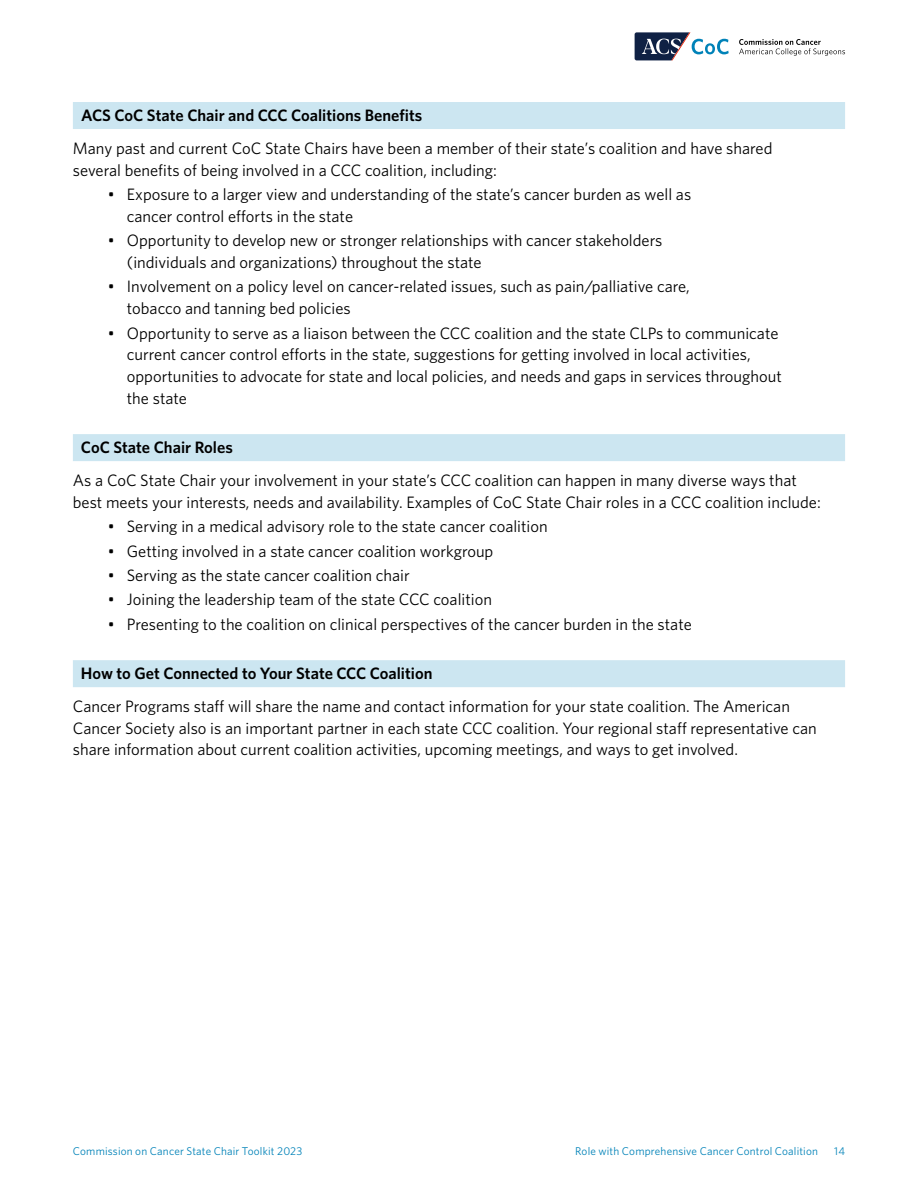
<style>
.page{position:relative;width:918px;height:1188px;background:#fff}
.page>*{position:absolute;margin:0;border:0;box-sizing:border-box;transform-origin:0 0}
.t1{font:16.5px/21.8px "Whitney";color:#000}
.t2{font:600 16.5px "Whitney";color:#000}
.t3{font:11.25px "Whitney";letter-spacing:.015em;color:#0082b8}
</style>
<div class="page">
<svg style="left:635px;top:32px;width:94px;height:28px"></svg>
<svg style="left:739px;top:39px;width:106px;height:17px"></svg>
<div style="left:73px;top:102px;width:772px;height:27px;background:#cce6f1"></div>
<div style="left:73px;top:434px;width:772px;height:27px;background:#cce6f1"></div>
<div style="left:73px;top:660px;width:772px;height:27px;background:#cce6f1"></div>
<p class="t2" style="left:81px;top:104px;width:343px">ACS CoC State Chair and CCC Coalitions Benefits</p>
<p class="t1" style="left:73px;top:137px;width:701px">Many past and current CoC State Chairs have been a member of their state’s coalition and have shared several benefits of being involved in a CCC coalition, including:</p>
<p class="t1" style="left:127px;top:183px;width:566px;text-indent:-19px">• Exposure to a larger view and understanding of the state’s cancer burden as well as cancer control efforts in the state</p>
<p class="t1" style="left:127px;top:229px;width:537px;text-indent:-19px">• Opportunity to develop new or stronger relationships with cancer stakeholders (individuals and organizations) throughout the state</p>
<p class="t1" style="left:127px;top:275px;width:564px;text-indent:-19px">• Involvement on a policy level on cancer-related issues, such as pain/palliative care, tobacco and tanning bed policies</p>
<p class="t1" style="left:127px;top:322px;width:656px;text-indent:-19px">• Opportunity to serve as a liaison between the CCC coalition and the state CLPs to communicate current cancer control efforts in the state, suggestions for getting involved in local activities, opportunities to advocate for state and local policies, and needs and gaps in services throughout the state</p>
<p class="t2" style="left:81px;top:437px;width:153px">CoC State Chair Roles</p>
<p class="t1" style="left:73px;top:469px;width:749px">As a CoC State Chair your involvement in your state’s CCC coalition can happen in many diverse ways that best meets your interests, needs and availability. Examples of CoC State Chair roles in a CCC coalition include:</p>
<p class="t1" style="left:108px;top:515px;width:441px">• Serving in a medical advisory role to the state cancer coalition</p>
<p class="t1" style="left:108px;top:539px;width:387px">• Getting involved in a state cancer coalition workgroup</p>
<p class="t1" style="left:108px;top:564px;width:303px">• Serving as the state cancer coalition chair</p>
<p class="t1" style="left:108px;top:588px;width:386px">• Joining the leadership team of the state CCC coalition</p>
<p class="t1" style="left:108px;top:613px;width:585px">• Presenting to the coalition on clinical perspectives of the cancer burden in the state</p>
<p class="t2" style="left:81px;top:663px;width:353px">How to Get Connected to Your State CCC Coalition</p>
<p class="t1" style="left:73px;top:695px;width:745px">Cancer Programs staff will share the name and contact information for your state coalition. The American<br>Cancer Society also is an important partner in each state CCC coalition. Your regional staff representative can share information about current coalition activities, upcoming meetings, and ways to get involved.</p>
<p class="t3" style="left:73px;top:1144px;width:231px">Commission on Cancer State Chair Toolkit 2023</p>
<p class="t3" style="left:834px;top:1144px;width:12px">14</p>
<p class="t3" style="left:575px;top:1144px;width:244px">Role with Comprehensive Cancer Control Coalition</p>
</div>
